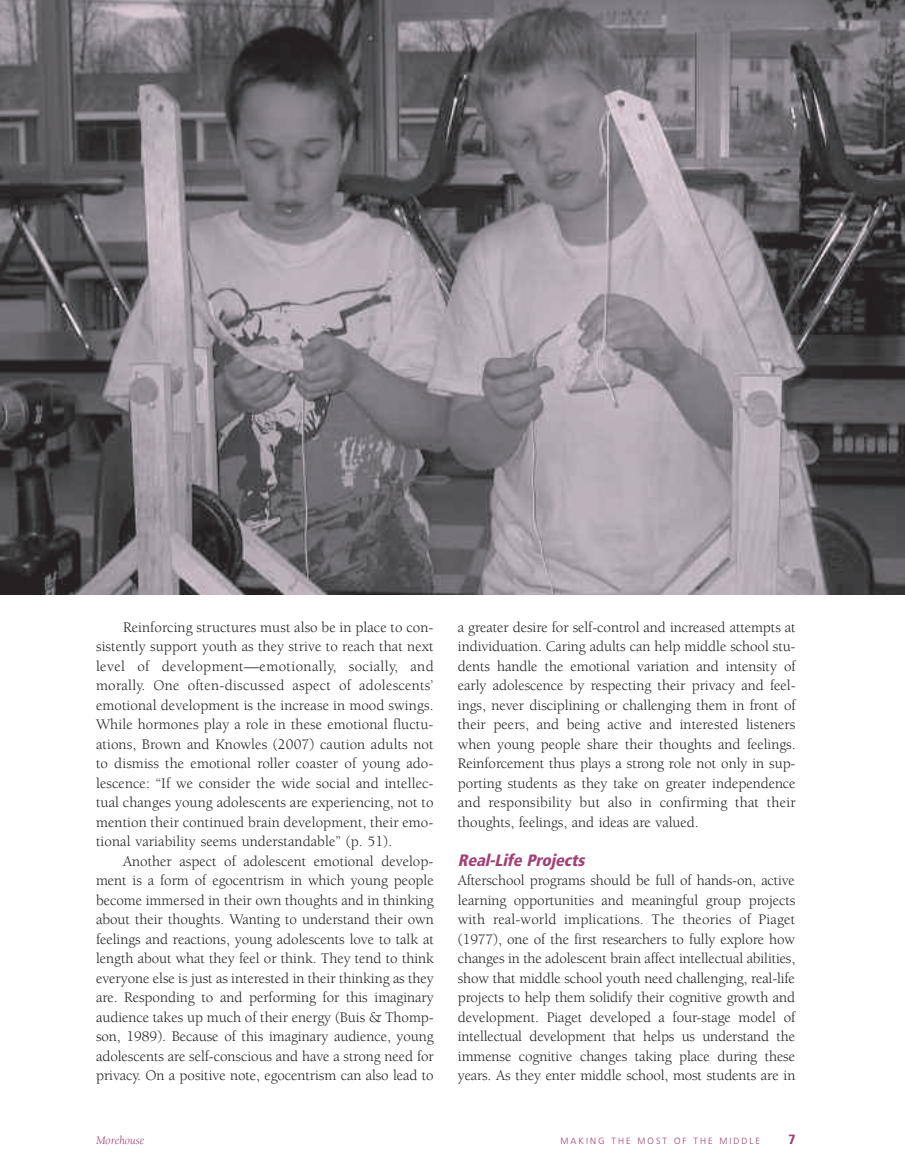
<style>
.page{position:relative;width:905px;height:1175px;background:#fff}
.page>*{position:absolute;margin:0;border:0;box-sizing:border-box;transform-origin:0 0}
.t1{font:italic 900 condensed 16.5px "Frutiger";color:#a14176}
.t2{font:15px/19.5px "Berkeley";letter-spacing:-.005em;color:#231f20;text-align:justify}
.t3{font:900 condensed 13.5px "Frutiger";color:#a14176}
.t4{font:italic 12px "Berkeley";color:#a14176}
.t5{font:300 9px "Frutiger";letter-spacing:.22em;color:#a14176}
</style>
<div class="page">
<img style="left:0;top:0;width:904px;height:594px">
<p class="t2" style="left:96px;top:618px;width:339px;text-indent:27px">Reinforcing structures must also be in place to con&shy;sistently support youth as they strive to reach that next level of development—emotionally, socially, and morally. One often-discussed aspect of adolescents’ emotional development is the increase in mood swings.<br>While hormones play a role in these emotional fluctu&shy;ations, Brown and Knowles (2007) caution adults not to dismiss the emotional roller coaster of young ado&shy;lescence: “If we consider the wide social and intellec&shy;tual changes young adolescents are experiencing, not to mention their continued brain development, their emo&shy;tional variability seems understandable” (p. 51).</p>
<p class="t2" style="left:96px;top:852px;width:339px;text-indent:27px">Another aspect of adolescent emotional develop&shy;ment is a form of egocentrism in which young people become immersed in their own thoughts and in thinking about their thoughts. Wanting to understand their own feelings and reactions, young adolescents love to talk at length about what they feel or think. They tend to think everyone else is just as interested in their thinking as they are. Responding to and performing for this imaginary audience takes up much of their energy (Buis &amp; Thomp&shy;son, 1989). Because of this imaginary audience, young adolescents are self-conscious and have a strong need for privacy. On a positive note, egocentrism can also lead to</p>
<p class="t2" style="left:458px;top:618px;width:339px">a greater desire for self-control and increased attempts at individuation. Caring adults can help middle school stu&shy;dents handle the emotional variation and intensity of early adolescence by respecting their privacy and feel&shy;ings, never disciplining or challenging them in front of their peers, and being active and interested listeners when young people share their thoughts and feelings.<br>Reinforcement thus plays a strong role not only in sup&shy;porting students as they take on greater independence and responsibility but also in confirming that their thoughts, feelings, and ideas are valued.</p>
<p class="t1" style="left:458px;top:853px;width:131px">Real-Life Projects</p>
<p class="t2" style="left:458px;top:872px;width:339px">Afterschool programs should be full of hands-on, active learning opportunities and meaningful group projects with real-world implications. The theories of Piaget (1977), one of the first researchers to fully explore how changes in the adolescent brain affect intellectual abilities, show that middle school youth need challenging, real-life projects to help them solidify their cognitive growth and development. Piaget developed a four-stage model of intellectual development that helps us understand the immense cognitive changes taking place during these years. As they enter middle school, most students are in</p>
<p class="t4" style="left:96px;top:1135px;width:50px">Morehouse</p>
<p class="t5" style="left:560px;top:1137px;width:201px">MAKING THE MOST OF THE MIDDLE</p>
<p class="t3" style="left:788px;top:1133px;width:9px">7</p>
</div>
